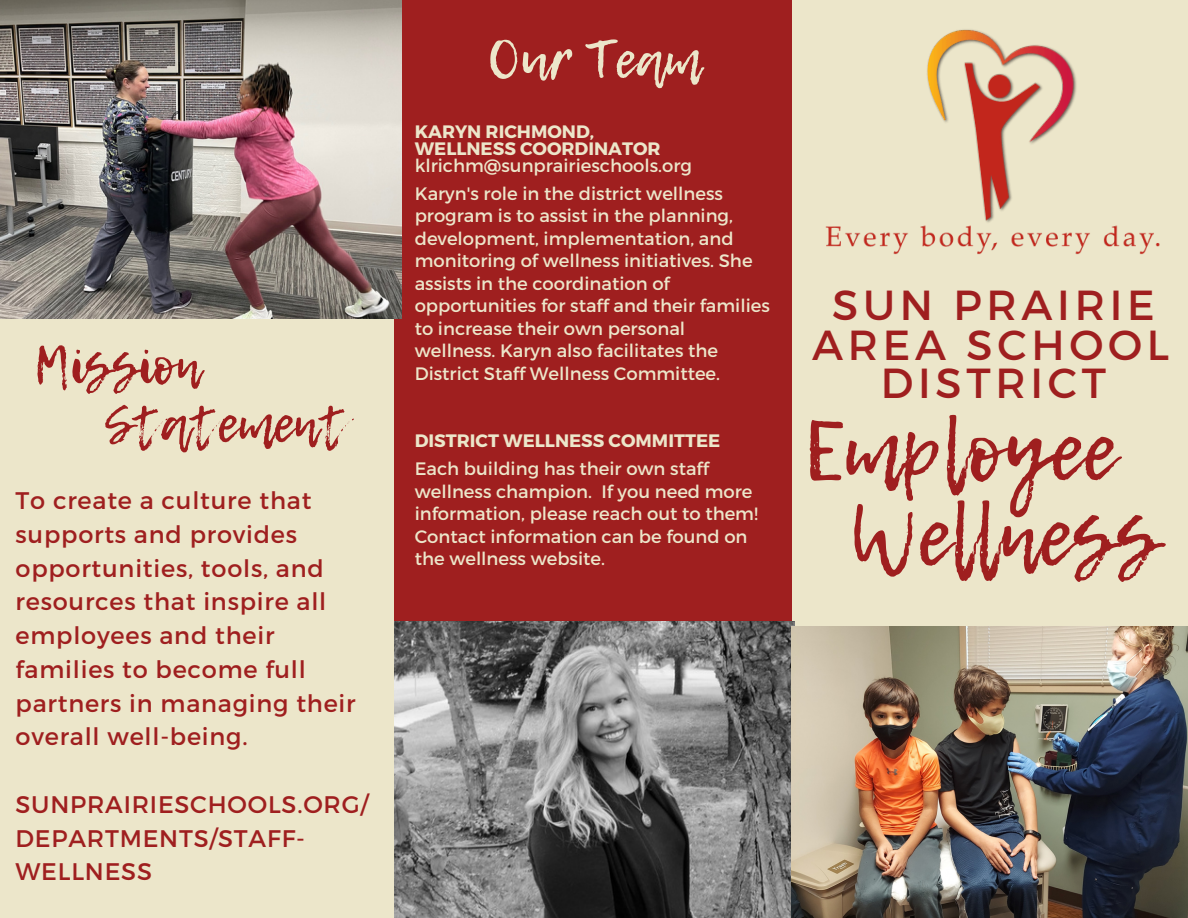
<style>
.page{position:relative;width:1188px;height:918px;background:#ece6ca}
.page>*{position:absolute;margin:0;border:0;box-sizing:border-box;transform-origin:0 0}
.t1{font:84px "Lemon Tuesday";color:#9f1f1f}
.t2{font:52.5px "Lemon Tuesday";color:#9f1f1f}
.t3{font:52.5px "Lemon Tuesday";color:#ece6ca}
.t4{font:42px "Montserrat";letter-spacing:.115em;color:#9f1f1f}
.t5{font:24px/33.8px "Montserrat";letter-spacing:.035em;color:#9f1f1f}
.t6{font:18px/22.5px "Montserrat";color:#ece6ca}
.t7{font:700 18px "Montserrat";color:#ece6ca}
</style>
<div class="page">
<div style="left:395px;top:0;width:397px;height:626px;background:#9f1f1f"></div>
<img style="left:0;top:0;width:402px;height:319px">
<img style="left:395px;top:622px;width:399px;height:296px">
<img style="left:927px;top:29px;width:150px;height:190px">
<svg style="left:1043px;top:101px;width:34px;height:118px"></svg>
<img style="left:825px;top:219px;width:335px;height:36px">
<img style="left:792px;top:626px;width:396px;height:292px">
<p class="t2" style="left:34px;top:326px;width:168px">Mission</p>
<p class="t2" style="left:105px;top:385px;width:243px">Statement</p>
<p class="t5" style="left:16px;top:482px;width:342px">To create a culture that supports and provides opportunities, tools, and resources that inspire all employees and their families to become full partners in managing their overall well-being.</p>
<p class="t5" style="left:16px;top:786px;width:354px">SUNPRAIRIESCHOOLS.ORG/<br>DEPARTMENTS/STAFF-<br>WELLNESS</p>
<p class="t3" style="left:488px;top:20px;width:214px">Our Team</p>
<p class="t7" style="left:415px;top:120px;width:181px">KARYN RICHMOND,</p>
<p class="t7" style="left:415px;top:137px;width:247px">WELLNESS COORDINATOR</p>
<p class="t6" style="left:415px;top:153px;width:279px">klrichm@sunprairieschools.org</p>
<p class="t6" style="left:415px;top:181px;width:357px">Karyn's role in the district wellness program is to assist in the planning, development, implementation, and monitoring of wellness initiatives. She assists in the coordination of opportunities for staff and their families to increase their own personal wellness. Karyn also facilitates the District Staff Wellness Committee.</p>
<p class="t7" style="left:415px;top:429px;width:307px">DISTRICT WELLNESS COMMITTEE</p>
<p class="t6" style="left:415px;top:457px;width:345px">Each building has their own staff wellness champion. If you need more information, please reach out to them!<br>Contact information can be found on the wellness website.</p>
<p class="t4" style="left:832px;top:278px;width:324px">SUN PRAIRIE</p>
<p class="t4" style="left:812px;top:317px;width:359px">AREA SCHOOL</p>
<p class="t4" style="left:881px;top:355px;width:227px">DISTRICT</p>
<p class="t1" style="left:804px;top:388px;width:313px">Employee</p>
<p class="t1" style="left:849px;top:473px;width:310px">Wellness</p>
</div>
